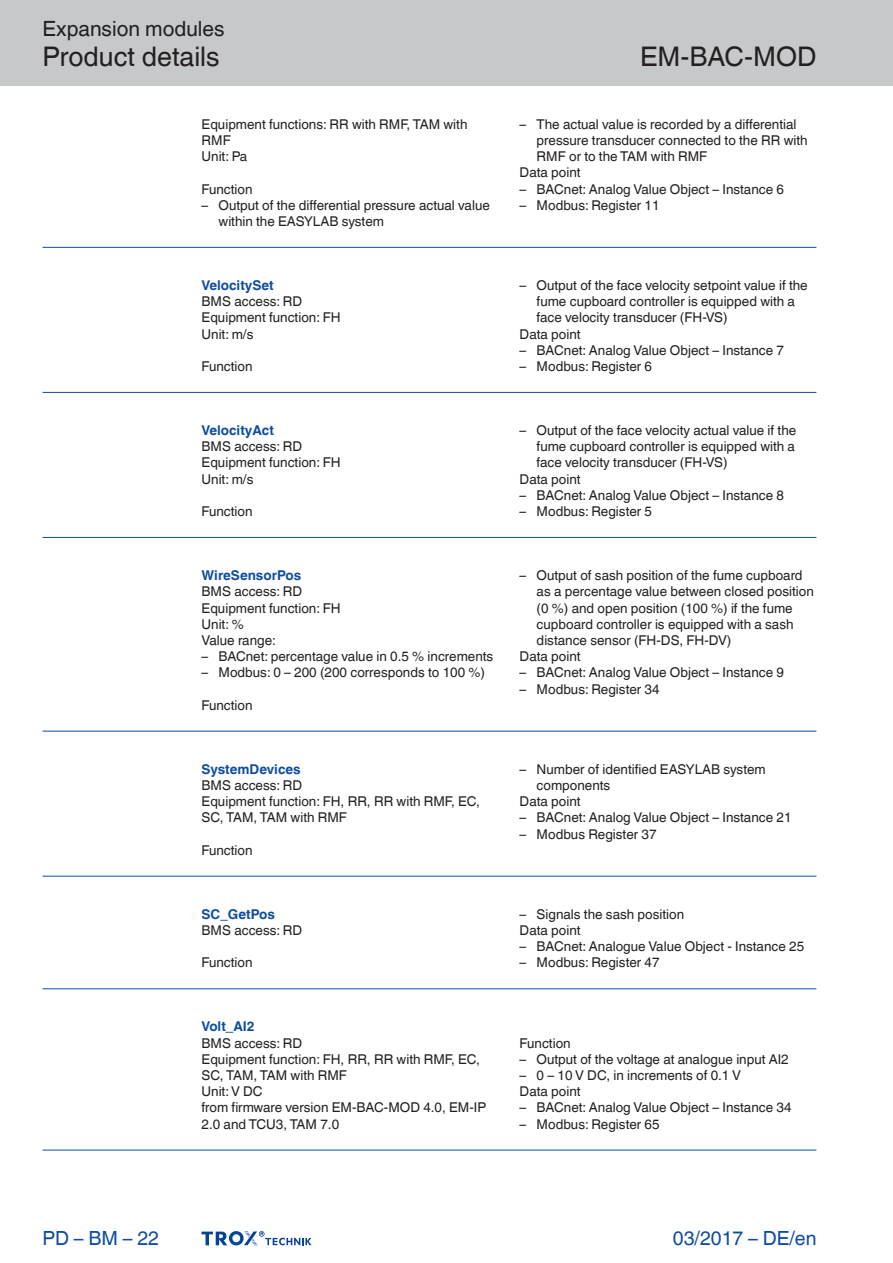
<style>
.page{position:relative;width:893px;height:1263px;background:#fff}
.page>*{position:absolute;margin:0;border:0;box-sizing:border-box;transform-origin:0 0}
.Navigation_2{font:27px "TROX Helvetica";color:#231f20}
.Navigation_3{font:27px "TROX Helvetica";color:#231f20}
.Navigation_1{font:21px "TROX Helvetica";color:#231f20}
.date{font:19.5px "TROX Helvetica";color:#0d4da1}
.pagina_li-re{font:19.5px "TROX Helvetica";color:#0d4da1}
.descr_txt_section_li{font:13.5px/16.2px "TROX Helvetica";color:#231f20}
.descr_txt_section_pa{font:13.5px/16.2px "TROX Helvetica";color:#231f20}
.descr_txt_section_ti{font:700 13.5px "TROX Helvetica";color:#0d4da1}
</style>
<div class="page">
<div style="left:0;top:0;width:893px;height:85px;background:#c7c8ca"></div>
<hr style="left:43px;top:247px;width:773px;height:1px;background:#0d4da1">
<hr style="left:43px;top:392px;width:773px;height:1px;background:#0d4da1">
<hr style="left:43px;top:537px;width:773px;height:1px;background:#0d4da1">
<hr style="left:43px;top:731px;width:773px;height:1px;background:#0d4da1">
<hr style="left:43px;top:876px;width:773px;height:1px;background:#0d4da1">
<hr style="left:43px;top:988px;width:773px;height:1px;background:#0d4da1">
<hr style="left:43px;top:1150px;width:773px;height:1px;background:#0d4da1">
<svg style="left:202px;top:1231px;width:110px;height:15px"></svg>
<p class="Navigation_1" style="left:43px;top:17px;width:184px">Expansion modules</p>
<p class="Navigation_2" style="left:43px;top:41px;width:179px">Product details</p>
<p class="Navigation_3" style="left:640px;top:41px;width:178px">EM-BAC-MOD</p>
<p class="pagina_li-re" style="left:43px;top:1227px;width:118px">PD – BM – 22</p>
<p class="descr_txt_section_pa" style="left:202px;top:116px;width:267px">Equipment functions: RR with RMF, TAM with<br>RMF</p>
<p class="descr_txt_section_pa" style="left:202px;top:148px;width:47px">Unit: Pa</p>
<p class="descr_txt_section_pa" style="left:202px;top:181px;width:53px">Function</p>
<p class="descr_txt_section_li" style="left:219px;top:197px;width:273px;text-indent:-17px">– Output of the differential pressure actual value within the EASYLAB system</p>
<p class="descr_txt_section_ti" style="left:202px;top:277px;width:74px">VelocitySet</p>
<p class="descr_txt_section_pa" style="left:202px;top:293px;width:102px">BMS access: RD</p>
<p class="descr_txt_section_pa" style="left:202px;top:310px;width:141px">Equipment function: FH</p>
<p class="descr_txt_section_pa" style="left:202px;top:326px;width:53px">Unit: m/s</p>
<p class="descr_txt_section_pa" style="left:202px;top:358px;width:53px">Function</p>
<p class="descr_txt_section_ti" style="left:202px;top:422px;width:74px">VelocityAct</p>
<p class="descr_txt_section_pa" style="left:202px;top:438px;width:102px">BMS access: RD</p>
<p class="descr_txt_section_pa" style="left:202px;top:455px;width:141px">Equipment function: FH</p>
<p class="descr_txt_section_pa" style="left:202px;top:471px;width:53px">Unit: m/s</p>
<p class="descr_txt_section_pa" style="left:202px;top:503px;width:53px">Function</p>
<p class="descr_txt_section_ti" style="left:202px;top:567px;width:101px">WireSensorPos</p>
<p class="descr_txt_section_pa" style="left:202px;top:583px;width:102px">BMS access: RD</p>
<p class="descr_txt_section_pa" style="left:202px;top:600px;width:141px">Equipment function: FH</p>
<p class="descr_txt_section_pa" style="left:202px;top:616px;width:44px">Unit: %</p>
<p class="descr_txt_section_pa" style="left:202px;top:632px;width:76px">Value range:</p>
<p class="descr_txt_section_li" style="left:202px;top:648px;width:293px">– BACnet: percentage value in 0.5 % increments</p>
<p class="descr_txt_section_li" style="left:202px;top:664px;width:285px">– Modbus: 0 – 200 (200 corresponds to 100 %)</p>
<p class="descr_txt_section_pa" style="left:202px;top:697px;width:53px">Function</p>
<p class="descr_txt_section_ti" style="left:202px;top:761px;width:101px">SystemDevices</p>
<p class="descr_txt_section_pa" style="left:202px;top:777px;width:102px">BMS access: RD</p>
<p class="descr_txt_section_pa" style="left:202px;top:793px;width:280px">Equipment function: FH, RR, RR with RMF, EC,<br>SC, TAM, TAM with RMF</p>
<p class="descr_txt_section_pa" style="left:202px;top:842px;width:53px">Function</p>
<p class="descr_txt_section_ti" style="left:202px;top:906px;width:75px">SC_GetPos</p>
<p class="descr_txt_section_pa" style="left:202px;top:922px;width:102px">BMS access: RD</p>
<p class="descr_txt_section_pa" style="left:202px;top:955px;width:53px">Function</p>
<p class="descr_txt_section_ti" style="left:202px;top:1019px;width:55px">Volt_AI2</p>
<p class="descr_txt_section_pa" style="left:202px;top:1035px;width:102px">BMS access: RD</p>
<p class="descr_txt_section_pa" style="left:202px;top:1051px;width:280px">Equipment function: FH, RR, RR with RMF, EC,<br>SC, TAM, TAM with RMF</p>
<p class="descr_txt_section_pa" style="left:202px;top:1083px;width:63px">Unit: V DC</p>
<p class="descr_txt_section_pa" style="left:202px;top:1100px;width:286px">from firmware version EM-BAC-MOD 4.0, EM-IP<br>2.0 and TCU3, TAM 7.0</p>
<p class="descr_txt_section_li" style="left:537px;top:116px;width:273px;text-indent:-17px">– The actual value is recorded by a differential pressure transducer connected to the RR with<br>RMF or to the TAM with RMF</p>
<p class="descr_txt_section_pa" style="left:520px;top:165px;width:62px">Data point</p>
<p class="descr_txt_section_li" style="left:520px;top:181px;width:266px">– BACnet: Analog Value Object – Instance 6</p>
<p class="descr_txt_section_li" style="left:520px;top:197px;width:141px">– Modbus: Register 11</p>
<p class="descr_txt_section_li" style="left:537px;top:277px;width:273px;text-indent:-17px">– Output of the face velocity setpoint value if the fume cupboard controller is equipped with a face velocity transducer (FH-VS)</p>
<p class="descr_txt_section_pa" style="left:520px;top:326px;width:62px">Data point</p>
<p class="descr_txt_section_li" style="left:520px;top:342px;width:266px">– BACnet: Analog Value Object – Instance 7</p>
<p class="descr_txt_section_li" style="left:520px;top:358px;width:134px">– Modbus: Register 6</p>
<p class="descr_txt_section_li" style="left:537px;top:422px;width:261px;text-align:justify;text-indent:-17px">– Output of the face velocity actual value if the fume cupboard controller is equipped with a face velocity transducer (FH-VS)</p>
<p class="descr_txt_section_pa" style="left:520px;top:471px;width:62px">Data point</p>
<p class="descr_txt_section_li" style="left:520px;top:487px;width:266px">– BACnet: Analog Value Object – Instance 8</p>
<p class="descr_txt_section_li" style="left:520px;top:503px;width:134px">– Modbus: Register 5</p>
<p class="descr_txt_section_li" style="left:537px;top:567px;width:279px;text-indent:-17px">– Output of sash position of the fume cupboard as a percentage value between closed position (0 %) and open position (100 %) if the fume cupboard controller is equipped with a sash distance sensor (FH-DS, FH-DV)</p>
<p class="descr_txt_section_pa" style="left:520px;top:648px;width:62px">Data point</p>
<p class="descr_txt_section_li" style="left:520px;top:664px;width:266px">– BACnet: Analog Value Object – Instance 9</p>
<p class="descr_txt_section_li" style="left:520px;top:681px;width:141px">– Modbus: Register 34</p>
<p class="descr_txt_section_li" style="left:537px;top:761px;width:231px;text-indent:-17px">– Number of identified EASYLAB system components</p>
<p class="descr_txt_section_pa" style="left:520px;top:793px;width:62px">Data point</p>
<p class="descr_txt_section_li" style="left:520px;top:810px;width:273px">– BACnet: Analog Value Object – Instance 21</p>
<p class="descr_txt_section_li" style="left:520px;top:826px;width:138px">– Modbus Register 37</p>
<p class="descr_txt_section_li" style="left:520px;top:906px;width:166px">– Signals the sash position</p>
<p class="descr_txt_section_pa" style="left:520px;top:922px;width:62px">Data point</p>
<p class="descr_txt_section_li" style="left:520px;top:938px;width:286px">– BACnet: Analogue Value Object - Instance 25</p>
<p class="descr_txt_section_li" style="left:520px;top:955px;width:141px">– Modbus: Register 47</p>
<p class="descr_txt_section_pa" style="left:520px;top:1035px;width:53px">Function</p>
<p class="descr_txt_section_li" style="left:520px;top:1051px;width:271px">– Output of the voltage at analogue input AI2</p>
<p class="descr_txt_section_li" style="left:520px;top:1067px;width:223px">– 0 – 10 V DC, in increments of 0.1 V</p>
<p class="descr_txt_section_pa" style="left:520px;top:1083px;width:62px">Data point</p>
<p class="descr_txt_section_li" style="left:520px;top:1100px;width:273px">– BACnet: Analog Value Object – Instance 34</p>
<p class="descr_txt_section_li" style="left:520px;top:1116px;width:141px">– Modbus: Register 65</p>
<p class="date" style="left:673px;top:1227px;width:145px">03/2017 – DE/en</p>
</div>
